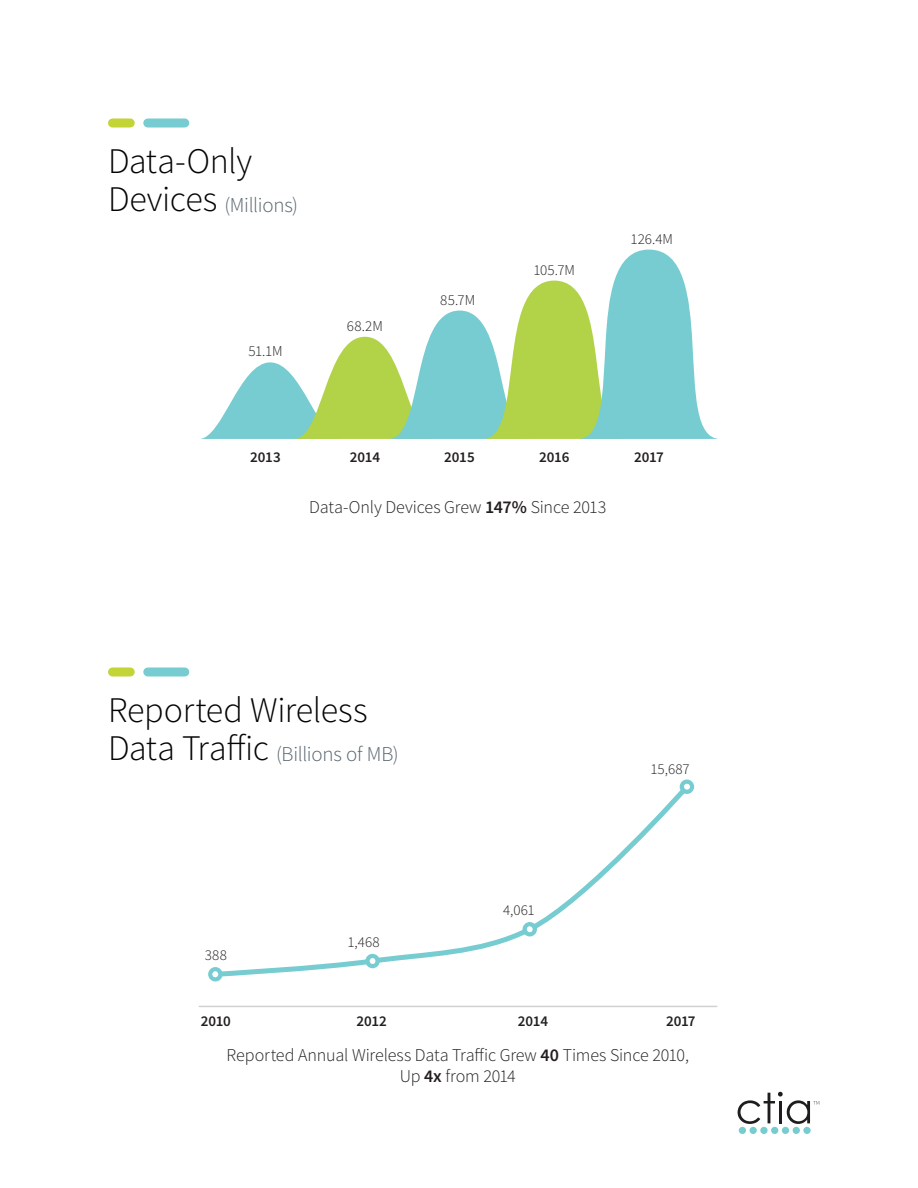
<style>
.page{position:relative;width:918px;height:1188px;background:#fff}
.page>*{position:absolute;margin:0;border:0;box-sizing:border-box;transform-origin:0 0}
.t1{font:300 36px "Source Sans Pro";letter-spacing:-.01em;color:#040503}
.t2{font:300 21px "Source Sans Pro";letter-spacing:-.015em;color:#55636c}
.t3{font:300 18px/21.6px "Source Sans Pro";letter-spacing:-.01em;color:#231f20;text-align:center}
.t4{font:300 15px "Source Sans Pro";letter-spacing:.005em;color:#231f20}
.t5{font:600 15px "Source Sans Pro";letter-spacing:-.01em;color:#231f20}
.s1{font-size:36px;color:#040503}
.s2{font-weight:600}
</style>
<div class="page">
<div style="left:112px;top:668px;width:18px;height:8px;background:#c3d437"></div>
<div style="left:148px;top:668px;width:37px;height:8px;background:#76ccd1"></div>
<div style="left:112px;top:118px;width:18px;height:10px;background:#c3d437"></div>
<div style="left:148px;top:118px;width:37px;height:10px;background:#76ccd1"></div>
<div style="left:739px;top:1127px;width:7px;height:7px;background:#77ccd0;border-radius:50%"></div>
<div style="left:750px;top:1127px;width:7px;height:7px;background:#77ccd0;border-radius:50%"></div>
<div style="left:760px;top:1127px;width:8px;height:7px;background:#77ccd0;border-radius:50%"></div>
<div style="left:803px;top:1127px;width:8px;height:7px;background:#77ccd0;border-radius:50%"></div>
<div style="left:771px;top:1127px;width:7px;height:7px;background:#77ccd0;border-radius:50%"></div>
<div style="left:782px;top:1127px;width:7px;height:7px;background:#77ccd0;border-radius:50%"></div>
<div style="left:793px;top:1127px;width:7px;height:7px;background:#77ccd0;border-radius:50%"></div>
<svg style="left:738px;top:1092px;width:81px;height:32px"></svg>
<svg style="left:223px;top:785px;width:461px;height:192px"></svg>
<svg style="left:680px;top:780px;width:14px;height:14px"></svg>
<svg style="left:523px;top:922px;width:14px;height:14px"></svg>
<svg style="left:365px;top:954px;width:15px;height:14px"></svg>
<svg style="left:208px;top:967px;width:15px;height:15px"></svg>
<hr style="left:199px;top:1006px;width:518px;height:1px;background:#d2d1d1">
<svg style="left:200px;top:250px;width:518px;height:189px"></svg>
<h1 class="t1" style="left:108px;top:139px;width:146px">Data-Only</h1>
<p class="t2" style="left:108px;top:192px;width:192px"><span class="s1">Devices</span> (Millions)</p>
<p class="t4" style="left:248px;top:342px;width:36px">51.1M</p>
<p class="t4" style="left:347px;top:317px;width:37px">68.2M</p>
<p class="t4" style="left:440px;top:290px;width:36px">85.7M</p>
<p class="t4" style="left:534px;top:260px;width:43px">105.7M</p>
<p class="t4" style="left:631px;top:229px;width:44px">126.4M</p>
<p class="t5" style="left:250px;top:448px;width:32px">2013</p>
<p class="t5" style="left:350px;top:448px;width:32px">2014</p>
<p class="t5" style="left:444px;top:448px;width:32px">2015</p>
<p class="t5" style="left:539px;top:448px;width:32px">2016</p>
<p class="t5" style="left:634px;top:448px;width:31px">2017</p>
<p class="t3" style="left:309px;top:497px;width:299px">Data-Only Devices Grew <span class="s2">147%</span> Since 2013</p>
<h1 class="t1" style="left:108px;top:688px;width:261px">Reported Wireless</h1>
<p class="t2" style="left:108px;top:741px;width:292px"><span class="s1">Data Traffic</span> (Billions of MB)</p>
<p class="t4" style="left:205px;top:946px;width:24px">388</p>
<p class="t5" style="left:201px;top:1012px;width:32px">2010</p>
<p class="t4" style="left:347px;top:933px;width:34px">1,468</p>
<p class="t5" style="left:356px;top:1012px;width:32px">2012</p>
<p class="t4" style="left:503px;top:901px;width:33px">4,061</p>
<p class="t5" style="left:518px;top:1012px;width:32px">2014</p>
<p class="t4" style="left:650px;top:760px;width:41px">15,687</p>
<p class="t5" style="left:666px;top:1012px;width:31px">2017</p>
<p class="t3" style="left:227px;top:1044px;width:464px">Reported Annual Wireless Data Traffic Grew <span class="s2">40</span> Times Since 2010,<br>Up <span class="s2">4x</span> from 2014</p>
</div>
